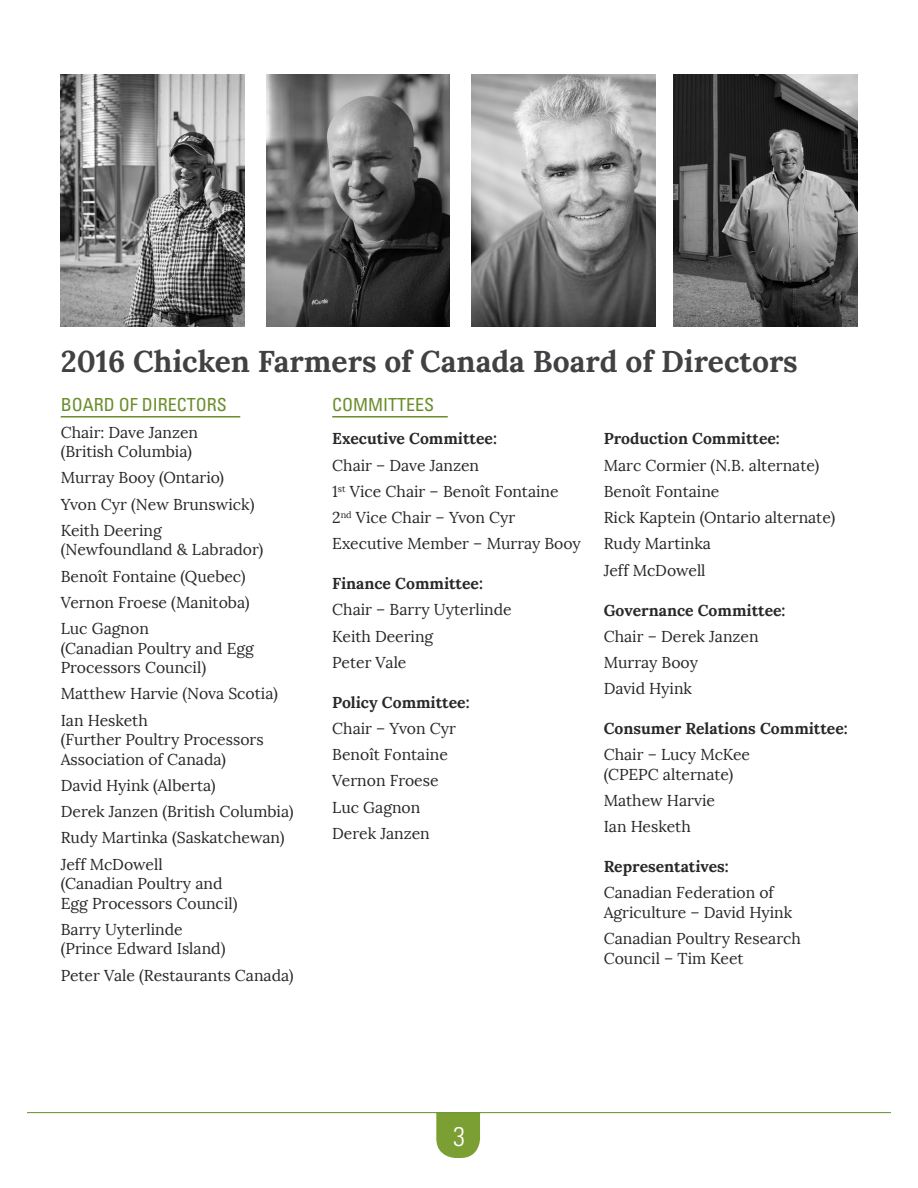
<style>
.page{position:relative;width:918px;height:1188px;background:#fff}
.page>*{position:absolute;margin:0;border:0;box-sizing:border-box;transform-origin:0 0}
.t1{font:700 30px "Lora";color:#414042}
.t2{font:300 condensed 27px "Univers LT Std";color:#fff}
.t3{font:condensed 18px "Univers LT Std";color:#6b8d2c}
.t4{font:15.75px/26.2px "Lora";color:#292829}
.t5{font:700 15.75px "Lora";color:#292829}
</style>
<div class="page">
<svg style="left:436px;top:1113px;width:44px;height:45px;background:#85a644"></svg>
<hr style="left:27px;top:1112px;width:864px;height:1px;background:#5d8e2f">
<img style="left:266px;top:74px;width:184px;height:252px">
<hr style="left:61px;top:416px;width:179px;height:2px;background:#6b8d2c">
<hr style="left:332px;top:416px;width:116px;height:2px;background:#6b8d2c">
<img style="left:61px;top:74px;width:184px;height:252px">
<img style="left:471px;top:74px;width:184px;height:252px">
<img style="left:673px;top:74px;width:184px;height:252px">
<h1 class="t1" style="left:61px;top:341px;width:739px">2016 Chicken Farmers of Canada Board of Directors</h1>
<p class="t3" style="left:61px;top:394px;width:168px">BOARD OF DIRECTORS</p>
<p class="t4" style="left:61px;top:422px;width:139px;line-height:19.5px">Chair: Dave Janzen (British Columbia)</p>
<p class="t4" style="left:61px;top:465px;width:195px">Murray Booy (Ontario)<br>Yvon Cyr (New Brunswick)<br>Keith Deering</p>
<p class="t4" style="left:61px;top:537px;width:204px">(Newfoundland &amp; Labrador)<br>Benoît Fontaine (Quebec)<br>Vernon Froese (Manitoba)<br>Luc Gagnon</p>
<p class="t4" style="left:61px;top:638px;width:195px;line-height:19.5px">(Canadian Poultry and Egg<br>Processors Council)</p>
<p class="t4" style="left:61px;top:681px;width:219px">Matthew Harvie (Nova Scotia)<br>Ian Hesketh</p>
<p class="t4" style="left:61px;top:730px;width:204px;line-height:19.5px">(Further Poultry Processors<br>Association of Canada)</p>
<p class="t4" style="left:61px;top:772px;width:234px">David Hyink (Alberta)<br>Derek Janzen (British Columbia)<br>Rudy Martinka (Saskatchewan)<br>Jeff McDowell</p>
<p class="t4" style="left:61px;top:874px;width:178px;line-height:19.5px">(Canadian Poultry and<br>Egg Processors Council)</p>
<p class="t4" style="left:61px;top:920px;width:166px;line-height:19.5px">Barry Uyterlinde (Prince Edward Island)</p>
<p class="t4" style="left:61px;top:962px;width:234px">Peter Vale (Restaurants Canada)</p>
<p class="t3" style="left:332px;top:394px;width:104px">COMMITTEES</p>
<p class="t5" style="left:332px;top:429px;width:166px">Executive Committee:</p>
<p class="t4" style="left:332px;top:452px;width:250px">Chair – Dave Janzen<br>1<sup>st</sup> Vice Chair – Benoît Fontaine<br>2<sup>nd</sup> Vice Chair – Yvon Cyr<br>Executive Member – Murray Booy</p>
<p class="t5" style="left:332px;top:573px;width:152px">Finance Committee:</p>
<p class="t4" style="left:332px;top:597px;width:181px">Chair – Barry Uyterlinde<br>Keith Deering<br>Peter Vale</p>
<p class="t5" style="left:332px;top:692px;width:139px">Policy Committee:</p>
<p class="t4" style="left:332px;top:715px;width:125px">Chair – Yvon Cyr<br>Benoît Fontaine<br>Vernon Froese<br>Luc Gagnon<br>Derek Janzen</p>
<p class="t5" style="left:604px;top:429px;width:178px">Production Committee:</p>
<p class="t4" style="left:604px;top:452px;width:233px">Marc Cormier (N.B. alternate)<br>Benoît Fontaine<br>Rick Kaptein (Ontario alternate)<br>Rudy Martinka<br>Jeff McDowell</p>
<p class="t5" style="left:604px;top:600px;width:183px">Governance Committee:</p>
<p class="t4" style="left:604px;top:623px;width:156px">Chair – Derek Janzen<br>Murray Booy<br>David Hyink</p>
<p class="t5" style="left:604px;top:718px;width:246px">Consumer Relations Committee:</p>
<p class="t4" style="left:604px;top:745px;width:148px;line-height:19.5px">Chair – Lucy McKee (CPEPC alternate)</p>
<p class="t4" style="left:604px;top:787px;width:113px">Mathew Harvie<br>Ian Hesketh</p>
<p class="t5" style="left:604px;top:856px;width:127px">Representatives:</p>
<p class="t4" style="left:604px;top:883px;width:190px;line-height:19.5px">Canadian Federation of<br>Agriculture – David Hyink</p>
<p class="t4" style="left:604px;top:929px;width:199px;line-height:19.5px">Canadian Poultry Research<br>Council – Tim Keet</p>
<h2 class="t2" style="left:453px;top:1120px;width:13px">3</h2>
</div>
